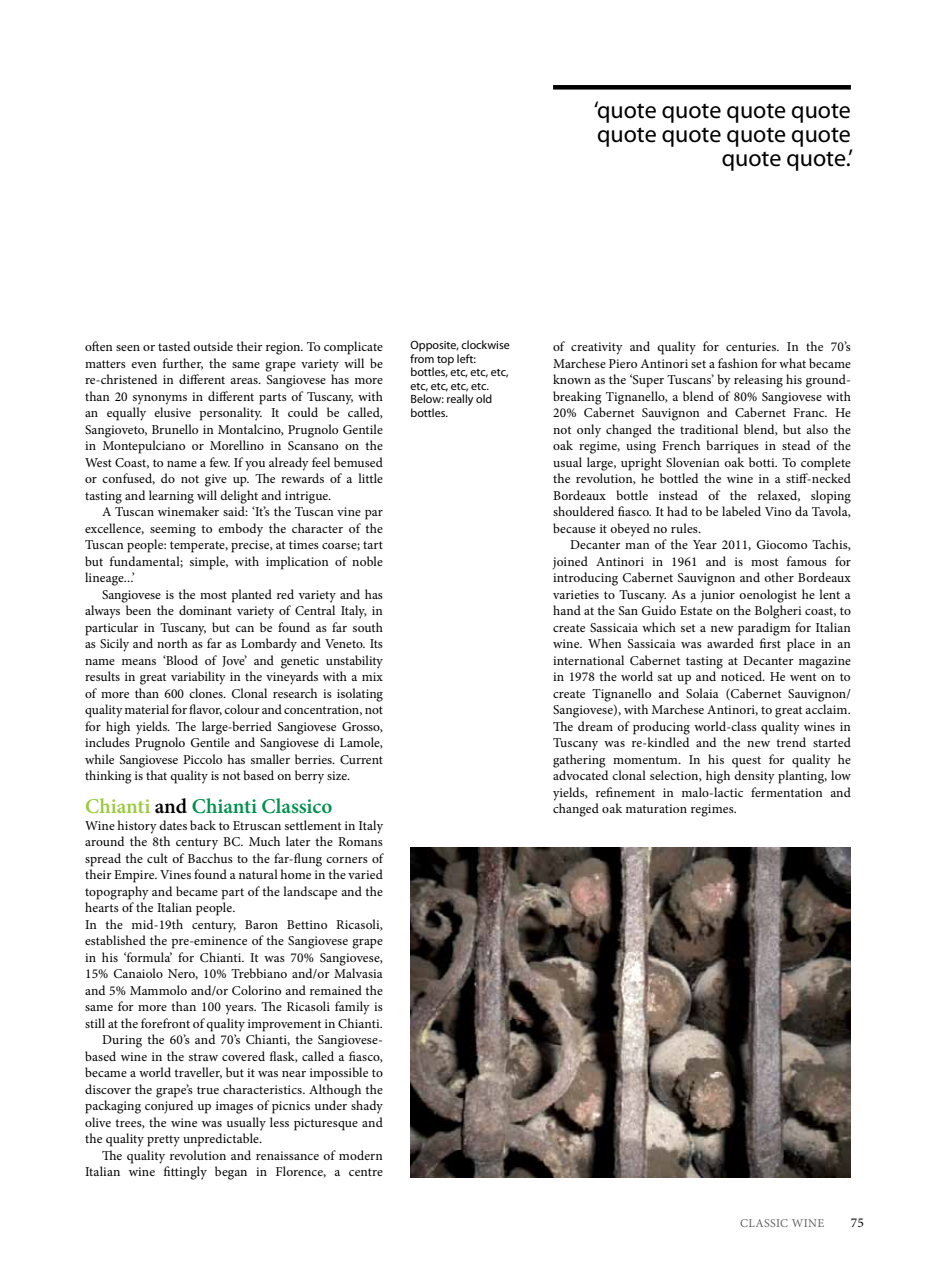
<style>
.page{position:relative;width:936px;height:1263px;background:#fff}
.page>*{position:absolute;margin:0;border:0;box-sizing:border-box;transform-origin:0 0}
.t1{font:24px/24px "Myriad Pro";color:#000;text-align:right}
.t2{font:600 21px "Minion Pro";letter-spacing:-.005em;color:#00904d}
.t3{font:13.5px/16.5px "Minion Pro";letter-spacing:.005em;color:#000;text-align:justify}
.t4{font:12px/13.5px "Myriad Pro";color:#000}
.t5{font:12px "Minion Pro";letter-spacing:.03em;color:#636466}
.s1{color:#9aca3c}
.s2{color:#000}
</style>
<div class="page">
<div style="left:553px;top:85px;width:297px;height:5px;background:#000"></div>
<img style="left:410px;top:848px;width:440px;height:330px">
<h1 class="t1" style="left:593px;top:98px;width:261px">‘quote quote quote quote quote quote quote quote quote quote.’</h1>
<p class="t3" style="left:85px;top:339px;width:299px">often seen or tasted outside their region. To complicate matters even further, the same grape variety will be re-christened in different areas. Sangiovese has more than 20 synonyms in different parts of Tuscany, with an equally elusive personality. It could be called, Sangioveto, Brunello in Montalcino, Prugnolo Gentile in Montepulciano or Morellino in Scansano on the West Coast, to name a few. If you already feel bemused or confused, do not give up. The rewards of a little tasting and learning will delight and intrigue.</p>
<p class="t3" style="left:85px;top:504px;width:299px;text-indent:17px">A Tuscan winemaker said: ‘It’s the Tuscan vine par excellence, seeming to embody the character of the Tuscan people: temperate, precise, at times coarse; tart but fundamental; simple, with implication of noble lineage...’</p>
<p class="t3" style="left:85px;top:586px;width:299px;text-indent:17px">Sangiovese is the most planted red variety and has always been the dominant variety of Central Italy, in particular in Tuscany, but can be found as far south as Sicily and north as far as Lombardy and Veneto. Its name means ‘Blood of Jove’ and genetic unstability results in great variability in the vineyards with a mix of more than 600 clones. Clonal research is isolating quality material for flavor, colour and concentration, not for high yields. The large-berried Sangiovese Grosso, includes Prugnolo Gentile and Sangiovese di Lamole, while Sangiovese Piccolo has smaller berries. Current thinking is that quality is not based on berry size.</p>
<h2 class="t2" style="left:85px;top:792px;width:249px"><span class="s1">Chianti</span> <span class="s2">and</span> Chianti Classico</h2>
<p class="t3" style="left:85px;top:817px;width:299px">Wine history dates back to Etruscan settlement in Italy</p>
<p class="t3" style="left:85px;top:834px;width:299px">around the 8th century BC. Much later the Romans</p>
<p class="t3" style="left:85px;top:850px;width:299px">spread the cult of Bacchus to the far-flung corners of</p>
<p class="t3" style="left:85px;top:867px;width:299px">their Empire. Vines found a natural home in the varied</p>
<p class="t3" style="left:85px;top:883px;width:299px">topography and became part of the landscape and the</p>
<p class="t3" style="left:85px;top:900px;width:152px">hearts of the Italian people.</p>
<p class="t3" style="left:85px;top:916px;width:299px">In the mid-19th century, Baron Bettino Ricasoli,</p>
<p class="t3" style="left:85px;top:933px;width:299px">established the pre-eminence of the Sangiovese grape</p>
<p class="t3" style="left:85px;top:949px;width:299px">in his ‘formula’ for Chianti. It was 70% Sangiovese,</p>
<p class="t3" style="left:85px;top:966px;width:299px">15% Canaiolo Nero, 10% Trebbiano and/or Malvasia</p>
<p class="t3" style="left:85px;top:982px;width:299px">and 5% Mammolo and/or Colorino and remained the</p>
<p class="t3" style="left:85px;top:999px;width:299px">same for more than 100 years. The Ricasoli family is</p>
<p class="t3" style="left:85px;top:1015px;width:299px">still at the forefront of quality improvement in Chianti.</p>
<p class="t3" style="left:102px;top:1032px;width:282px">During the 60’s and 70’s Chianti, the Sangiovese-</p>
<p class="t3" style="left:85px;top:1048px;width:299px">based wine in the straw covered flask, called a fiasco,</p>
<p class="t3" style="left:85px;top:1065px;width:299px">became a world traveller, but it was near impossible to</p>
<p class="t3" style="left:85px;top:1081px;width:299px">discover the grape’s true characteristics. Although the</p>
<p class="t3" style="left:85px;top:1098px;width:299px">packaging conjured up images of picnics under shady</p>
<p class="t3" style="left:85px;top:1114px;width:299px">olive trees, the wine was usually less picturesque and</p>
<p class="t3" style="left:85px;top:1131px;width:178px">the quality pretty unpredictable.</p>
<p class="t3" style="left:102px;top:1147px;width:282px">The quality revolution and renaissance of modern</p>
<p class="t3" style="left:85px;top:1164px;width:299px">Italian wine fittingly began in Florence, a centre</p>
<p class="t4" style="left:410px;top:338px;width:101px">Opposite, clockwise from top left: bottles, etc, etc, etc, etc, etc, etc, etc.<br>Below: really old bottles.</p>
<p class="t3" style="left:553px;top:339px;width:299px">of creativity and quality for centuries. In the 70’s Marchese Piero Antinori set a fashion for what became known as the ‘Super Tuscans’ by releasing his ground&shy;breaking Tignanello, a blend of 80% Sangiovese with 20% Cabernet Sauvignon and Cabernet Franc. He not only changed the traditional blend, but also the oak regime, using French barriques in stead of the usual large, upright Slovenian oak botti. To complete the revolution, he bottled the wine in a stiff-necked Bordeaux bottle instead of the relaxed, sloping shouldered fiasco. It had to be labeled Vino da Tavola, because it obeyed no rules.</p>
<p class="t3" style="left:553px;top:537px;width:299px;text-indent:17px">Decanter man of the Year 2011, Giocomo Tachis, joined Antinori in 1961 and is most famous for introducing Cabernet Sauvignon and other Bordeaux varieties to Tuscany. As a junior oenologist he lent a hand at the San Guido Estate on the Bolgheri coast, to create Sassicaia which set a new paradigm for Italian wine. When Sassicaia was awarded first place in an international Cabernet tasting at Decanter magazine in 1978 the world sat up and noticed. He went on to create Tignanello and Solaia (Cabernet Sauvignon/ Sangiovese), with Marchese Antinori, to great acclaim.<br>The dream of producing world-class quality wines in Tuscany was re-kindled and the new trend started gathering momentum. In his quest for quality he advocated clonal selection, high density planting, low yields, refinement in malo-lactic fermentation and changed oak maturation regimes.</p>
<p class="t5" style="left:740px;top:1215px;width:86px">CLASSIC WINE</p>
<p class="t3" style="left:850px;top:1214px;width:14px">75</p>
</div>
